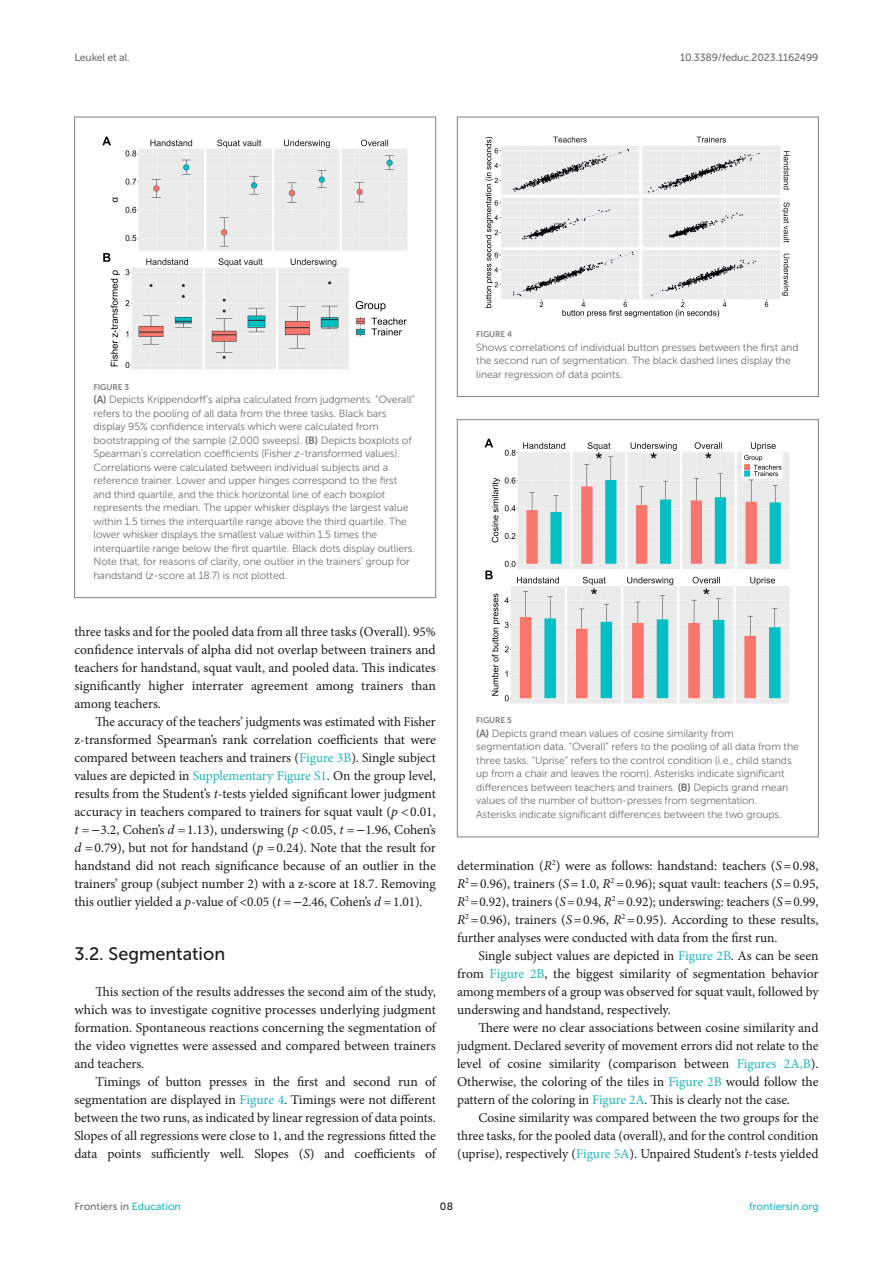
<style>
.page{position:relative;width:893px;height:1263px;background:#fff}
.page>*{position:absolute;margin:0;border:0;box-sizing:border-box;transform-origin:0 0}
.HEAD_2{font:18px "Museo Sans 500";color:#1b1c1b}
.TEXT{font:13.5px/18px "Minion Pro";letter-spacing:-.005em;color:#1b1c1b;text-align:justify}
.TEXT_FLUSH{font:13.5px/18px "Minion Pro";color:#1b1c1b;text-align:justify}
.FIG_LEG{font:10.5px/13.5px "Museo Sans 300";letter-spacing:-.01em;color:#706f70}
.t1{font:10.5px "Museo Sans 500";letter-spacing:-.015em;color:#706f70}
.t2{font:10.5px "Museo Sans 500";color:#1db5c3}
.t3{font:10.5px "Museo Sans 500";color:#1b1c1b}
.FIG_HD{font:8.25px "Museo Sans 700";letter-spacing:-.01em;color:#7e7f7f}
.s1{font-family:"Museo Sans 700"}
.s2{font-style:italic}
.s3{color:#1db5c3}
.s4{font-family:"STIX General"}
</style>
<div class="page">
<img style="left:485px;top:136px;width:305px;height:182px">
<div style="left:457px;top:117px;width:362px;height:280px;border:1px solid #808285"></div>
<img style="left:485px;top:439px;width:305px;height:265px">
<div style="left:457px;top:419px;width:362px;height:418px;border:1px solid #808285"></div>
<img style="left:102px;top:136px;width:306px;height:234px">
<p class="t1" style="left:74px;top:51px;width:57px">Leukel et al.</p>
<p class="t1" style="left:680px;top:51px;width:140px">10.3389/feduc.2023.1162499</p>
<p class="FIG_HD" style="left:94px;top:382px;width:37px">FIGURE 3</p>
<p class="FIG_LEG" style="left:94px;top:393px;width:323px"><span class="s1">(A)</span> Depicts Krippendorff’s alpha calculated from judgments. “Overall” refers to the pooling of all data from the three tasks. Black bars display 95% confidence intervals which were calculated from bootstrapping of the sample (2,000 sweeps). <span class="s1">(B)</span> Depicts boxplots of Spearman’s correlation coefficients (Fisher <span class="s2">z</span>-transformed values).<br>Correlations were calculated between individual subjects and a reference trainer. Lower and upper hinges correspond to the first and third quartile, and the thick horizontal line of each boxplot represents the median. The upper whisker displays the largest value within 1.5 times the interquartile range above the third quartile. The lower whisker displays the smallest value within 1.5 times the interquartile range below the first quartile. Black dots display outliers.<br>Note that, for reasons of clarity, one outlier in the trainers’ group for handstand (<span class="s2">z</span>-score at 18.7) is not plotted.</p>
<p class="TEXT" style="left:74px;top:623px;width:363px">three tasks and for the pooled data from all three tasks (Overall). 95% confidence intervals of alpha did not overlap between trainers and teachers for handstand, squat vault, and pooled data. This indicates significantly higher interrater agreement among trainers than among teachers.</p>
<p class="TEXT" style="left:74px;top:713px;width:363px;text-indent:21px">The accuracy of the teachers’ judgments was estimated with Fisher z-transformed Spearman’s rank correlation coefficients that were compared between teachers and trainers (<span class="s3">Figure 3B</span>). Single subject values are depicted in <span class="s3">Supplementary Figure S1</span>. On the group level, results from the Student’s <span class="s2">t</span>-tests yielded significant lower judgment accuracy in teachers compared to trainers for squat vault (<span class="s2">p</span> &lt;0.01, <span class="s2">t</span> =<span class="s4">−</span>3.2, Cohen’s <span class="s2">d</span> =1.13), underswing (<span class="s2">p</span> &lt;0.05, <span class="s2">t</span> =<span class="s4">−</span>1.96, Cohen’s <span class="s2">d</span> =0.79), but not for handstand (<span class="s2">p</span> =0.24). Note that the result for handstand did not reach significance because of an outlier in the trainers’ group (subject number 2) with a z-score at 18.7. Removing this outlier yielded a <span class="s2">p</span>-value of &lt;0.05 (<span class="s2">t</span> =<span class="s4">−</span>2.46, Cohen’s <span class="s2">d</span> =1.01).</p>
<p class="HEAD_2" style="left:74px;top:944px;width:152px">3.2. Segmentation</p>
<p class="TEXT_FLUSH" style="left:74px;top:983px;width:363px;text-indent:21px">This section of the results addresses the second aim of the study, which was to investigate cognitive processes underlying judgment formation. Spontaneous reactions concerning the segmentation of the video vignettes were assessed and compared between trainers and teachers.</p>
<p class="TEXT" style="left:74px;top:1073px;width:363px;text-indent:21px">Timings of button presses in the first and second run of segmentation are displayed in <span class="s3">Figure 4</span>. Timings were not different between the two runs, as indicated by linear regression of data points.<br>Slopes of all regressions were close to 1, and the regressions fitted the data points sufficiently well. Slopes (<span class="s2">S</span>) and coefficients of</p>
<p class="FIG_HD" style="left:476px;top:330px;width:37px">FIGURE 4</p>
<p class="FIG_LEG" style="left:476px;top:340px;width:324px">Shows correlations of individual button presses between the first and the second run of segmentation. The black dashed lines display the linear regression of data points.</p>
<p class="FIG_HD" style="left:476px;top:716px;width:37px">FIGURE 5</p>
<p class="FIG_LEG" style="left:476px;top:727px;width:324px"><span class="s1">(A)</span> Depicts grand mean values of cosine similarity from segmentation data. “Overall” refers to the pooling of all data from the three tasks. “Uprise” refers to the control condition (i.e., child stands up from a chair and leaves the room). Asterisks indicate significant differences between teachers and trainers. <span class="s1">(B)</span> Depicts grand mean values of the number of button-presses from segmentation.<br>Asterisks indicate significant differences between the two groups.</p>
<p class="TEXT" style="left:457px;top:857px;width:363px">determination (<span class="s2">R</span><sup>2</sup>) were as follows: handstand: teachers (<span class="s2">S</span>=0.98, <span class="s2">R</span><sup>2</sup> =0.96), trainers (<span class="s2">S</span>=1.0, <span class="s2">R</span><sup>2</sup> =0.96); squat vault: teachers (<span class="s2">S</span>=0.95, <span class="s2">R</span><sup>2</sup> =0.92), trainers (<span class="s2">S</span>=0.94, <span class="s2">R</span><sup>2</sup> =0.92); underswing: teachers (<span class="s2">S</span>=0.99, <span class="s2">R</span><sup>2</sup> =0.96), trainers (<span class="s2">S</span>=0.96, <span class="s2">R</span><sup>2</sup> =0.95). According to these results, further analyses were conducted with data from the first run.</p>
<p class="TEXT" style="left:457px;top:947px;width:363px;text-indent:21px">Single subject values are depicted in <span class="s3">Figure 2B</span>. As can be seen from <span class="s3">Figure 2B</span>, the biggest similarity of segmentation behavior among members of a group was observed for squat vault, followed by underswing and handstand, respectively.</p>
<p class="TEXT" style="left:457px;top:1019px;width:363px;text-indent:21px">There were no clear associations between cosine similarity and judgment. Declared severity of movement errors did not relate to the level of cosine similarity (comparison between <span class="s3">Figures 2A,B</span>).<br>Otherwise, the coloring of the tiles in <span class="s3">Figure 2B</span> would follow the pattern of the coloring in <span class="s3">Figure 2A</span>. This is clearly not the case.</p>
<p class="TEXT" style="left:457px;top:1109px;width:363px;text-indent:21px">Cosine similarity was compared between the two groups for the three tasks, for the pooled data (overall), and for the control condition (uprise), respectively (<span class="s3">Figure 5A</span>). Unpaired Student’s <span class="s2">t</span>-tests yielded</p>
<p class="t1" style="left:74px;top:1200px;width:108px">Frontiers in <span class="s3">Education</span></p>
<p class="t3" style="left:440px;top:1200px;width:15px">08</p>
<p class="t2" style="left:749px;top:1200px;width:71px">frontiersin.org</p>
</div>
